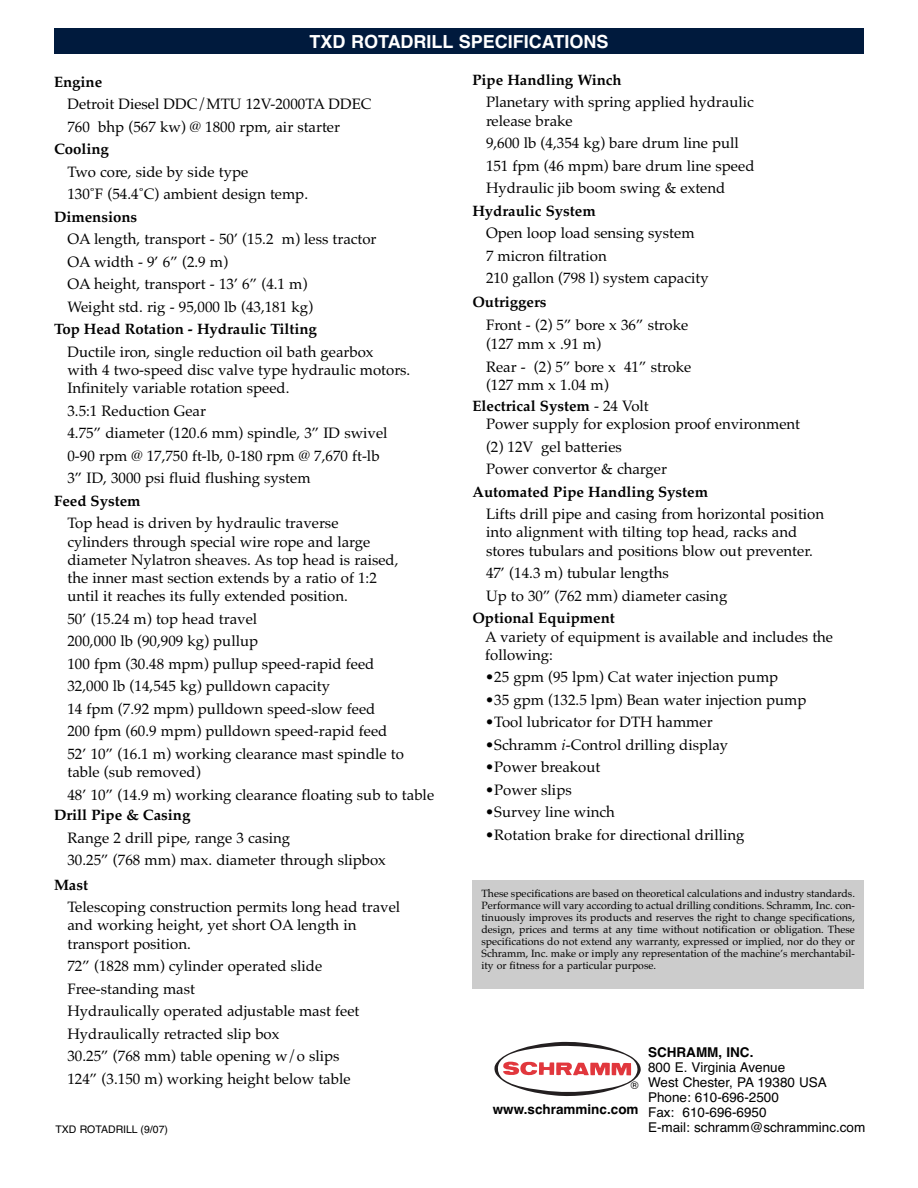
<style>
.page{position:relative;width:918px;height:1188px;background:#fff}
.page>*{position:absolute;margin:0;border:0;box-sizing:border-box;transform-origin:0 0}
.t1{font:700 18px "Helvetica";color:#fff}
.t2{font:15px/22.5px "Palatino";color:#000}
.t3{font:700 15px "Palatino";color:#000}
.t4{font:13.5px/15px "Helvetica";color:#000}
.t5{font:700 13.5px "Helvetica";color:#000}
.t6{font:10.5px/12px "Palatino";color:#000;text-align:justify}
.t7{font:10.5px "Helvetica";color:#000}
.s1{font-weight:700}
.s2{font-style:italic}
</style>
<div class="page">
<div style="left:54px;top:29px;width:810px;height:25px;background:#001a3d"></div>
<div style="left:472px;top:880px;width:392px;height:109px;background:#ccc"></div>
<svg style="left:494px;top:1042px;width:147px;height:54px"></svg>
<p class="t1" style="left:310px;top:35px;width:300px">TXD ROTADRILL SPECIFICATIONS</p>
<p class="t3" style="left:54px;top:76px;width:50px">Engine</p>
<p class="t2" style="left:68px;top:95px;width:305px">Detroit Diesel DDC/MTU 12V-2000TA DDEC<br>760 bhp (567 kw) @ 1800 rpm, air starter</p>
<p class="t3" style="left:54px;top:143px;width:56px">Cooling</p>
<p class="t2" style="left:68px;top:162px;width:242px">Two core, side by side type<br>130˚F (54.4˚C) ambient design temp.</p>
<p class="t3" style="left:54px;top:211px;width:85px">Dimensions</p>
<p class="t2" style="left:68px;top:230px;width:311px">OA length, transport - 50’ (15.2 m) less tractor OA width - 9’ 6” (2.9 m)<br>OA height, transport - 13’ 6” (4.1 m)<br>Weight std. rig - 95,000 lb (43,181 kg)</p>
<p class="t3" style="left:54px;top:323px;width:265px">Top Head Rotation - Hydraulic Tilting</p>
<p class="t2" style="left:68px;top:344px;width:344px;line-height:18.3px">Ductile iron, single reduction oil bath gearbox<br>with 4 two-speed disc valve type hydraulic motors.<br>Infinitely variable rotation speed.</p>
<p class="t2" style="left:68px;top:401px;width:322px">3.5:1 Reduction Gear<br>4.75” diameter (120.6 mm) spindle, 3” ID swivel 0-90 rpm @ 17,750 ft-lb, 0-180 rpm @ 7,670 ft-lb 3” ID, 3000 psi fluid flushing system</p>
<p class="t3" style="left:54px;top:495px;width:88px">Feed System</p>
<p class="t2" style="left:68px;top:516px;width:333px;line-height:18.3px">Top head is driven by hydraulic traverse cylinders through special wire rope and large diameter Nylatron sheaves. As top head is raised, the inner mast section extends by a ratio of 1:2 until it reaches its fully extended position.</p>
<p class="t2" style="left:68px;top:609px;width:338px">50’ (15.24 m) top head travel<br>200,000 lb (90,909 kg) pullup<br>100 fpm (30.48 mpm) pullup speed-rapid feed 32,000 lb (14,545 kg) pulldown capacity<br>14 fpm (7.92 mpm) pulldown speed-slow feed<br>200 fpm (60.9 mpm) pulldown speed-rapid feed 52’ 10” (16.1 m) working clearance mast spindle to</p>
<p class="t2" style="left:68px;top:763px;width:368px">table (sub removed)<br>48’ 10” (14.9 m) working clearance floating sub to table</p>
<p class="t3" style="left:54px;top:809px;width:138px">Drill Pipe &amp; Casing</p>
<p class="t2" style="left:68px;top:828px;width:320px">Range 2 drill pipe, range 3 casing<br>30.25” (768 mm) max. diameter through slipbox</p>
<p class="t3" style="left:54px;top:879px;width:36px">Mast</p>
<p class="t2" style="left:68px;top:900px;width:334px;line-height:18.3px">Telescoping construction permits long head travel and working height, yet short OA length in transport position.</p>
<p class="t2" style="left:68px;top:957px;width:293px">72” (1828 mm) cylinder operated slide Free-standing mast<br>Hydraulically operated adjustable mast feet Hydraulically retracted slip box<br>30.25” (768 mm) table opening w/o slips 124” (3.150 m) working height below table</p>
<p class="t7" style="left:56px;top:1126px;width:114px">TXD ROTADRILL (9/07)</p>
<p class="t3" style="left:472px;top:74px;width:151px">Pipe Handling Winch</p>
<p class="t2" style="left:486px;top:95px;width:269px;line-height:18.3px">Planetary with spring applied hydraulic release brake</p>
<p class="t2" style="left:486px;top:133px;width:270px">9,600 lb (4,354 kg) bare drum line pull<br>151 fpm (46 mpm) bare drum line speed<br>Hydraulic jib boom swing &amp; extend</p>
<p class="t3" style="left:472px;top:205px;width:125px">Hydraulic System</p>
<p class="t2" style="left:486px;top:223px;width:224px">Open loop load sensing system<br>7 micron filtration<br>210 gallon (798 l) system capacity</p>
<p class="t3" style="left:472px;top:297px;width:76px">Outriggers</p>
<p class="t2" style="left:486px;top:317px;width:204px;line-height:19.5px">Front - (2) 5” bore x 36” stroke (127 mm x .91 m)</p>
<p class="t2" style="left:486px;top:359px;width:207px;line-height:18.3px">Rear - (2) 5” bore x 41” stroke (127 mm x 1.04 m)</p>
<p class="t2" style="left:486px;top:398px;width:316px;line-height:18.3px;text-indent:-14px"><span class="s1">Electrical System</span> - 24 Volt<br>Power supply for explosion proof environment</p>
<p class="t2" style="left:486px;top:437px;width:183px">(2) 12V gel batteries<br>Power convertor &amp; charger</p>
<p class="t3" style="left:472px;top:486px;width:237px">Automated Pipe Handling System</p>
<p class="t2" style="left:486px;top:507px;width:340px;line-height:18.3px">Lifts drill pipe and casing from horizontal position into alignment with tilting top head, racks and stores tubulars and positions blow out preventer.</p>
<p class="t2" style="left:486px;top:564px;width:243px">47’ (14.3 m) tubular lengths<br>Up to 30” (762 mm) diameter casing</p>
<p class="t3" style="left:472px;top:612px;width:144px">Optional Equipment</p>
<p class="t2" style="left:485px;top:629px;width:349px;line-height:18.3px">A variety of equipment is available and includes the following:</p>
<p class="t2" style="left:485px;top:668px;width:295px">•25 gpm (95 lpm) Cat water injection pump</p>
<p class="t2" style="left:485px;top:690px;width:323px">•35 gpm (132.5 lpm) Bean water injection pump</p>
<p class="t2" style="left:485px;top:713px;width:229px">•Tool lubricator for DTH hammer</p>
<p class="t2" style="left:485px;top:735px;width:245px">•Schramm <span class="s2">i</span>-Control drilling display</p>
<p class="t2" style="left:485px;top:758px;width:117px">•Power breakout</p>
<p class="t2" style="left:485px;top:780px;width:88px">•Power slips</p>
<p class="t2" style="left:485px;top:803px;width:131px">•Survey line winch</p>
<p class="t2" style="left:485px;top:825px;width:261px">•Rotation brake for directional drilling</p>
<p class="t6" style="left:482px;top:889px;width:375px">These specifications are based on theoretical calculations and industry standards.<br>Performance will vary according to actual drilling conditions. Schramm, Inc. con&shy;tinuously improves its products and reserves the right to change specifications, design, prices and terms at any time without notification or obligation. These specifications do not extend any warranty, expressed or implied, nor do they or Schramm, Inc. make or imply any representation of the machine’s merchantabil&shy;ity or fitness for a particular purpose.</p>
<p class="t7" style="left:631px;top:1082px;width:9px">®</p>
<p class="t5" style="left:493px;top:1104px;width:147px">www.schramminc.com</p>
<p class="t5" style="left:648px;top:1047px;width:107px">SCHRAMM, INC.</p>
<p class="t4" style="left:648px;top:1061px;width:219px">800 E. Virginia Avenue<br>West Chester, PA 19380 USA<br>Phone: 610-696-2500<br>Fax: 610-696-6950<br>E-mail: schramm@schramminc.com</p>
</div>
